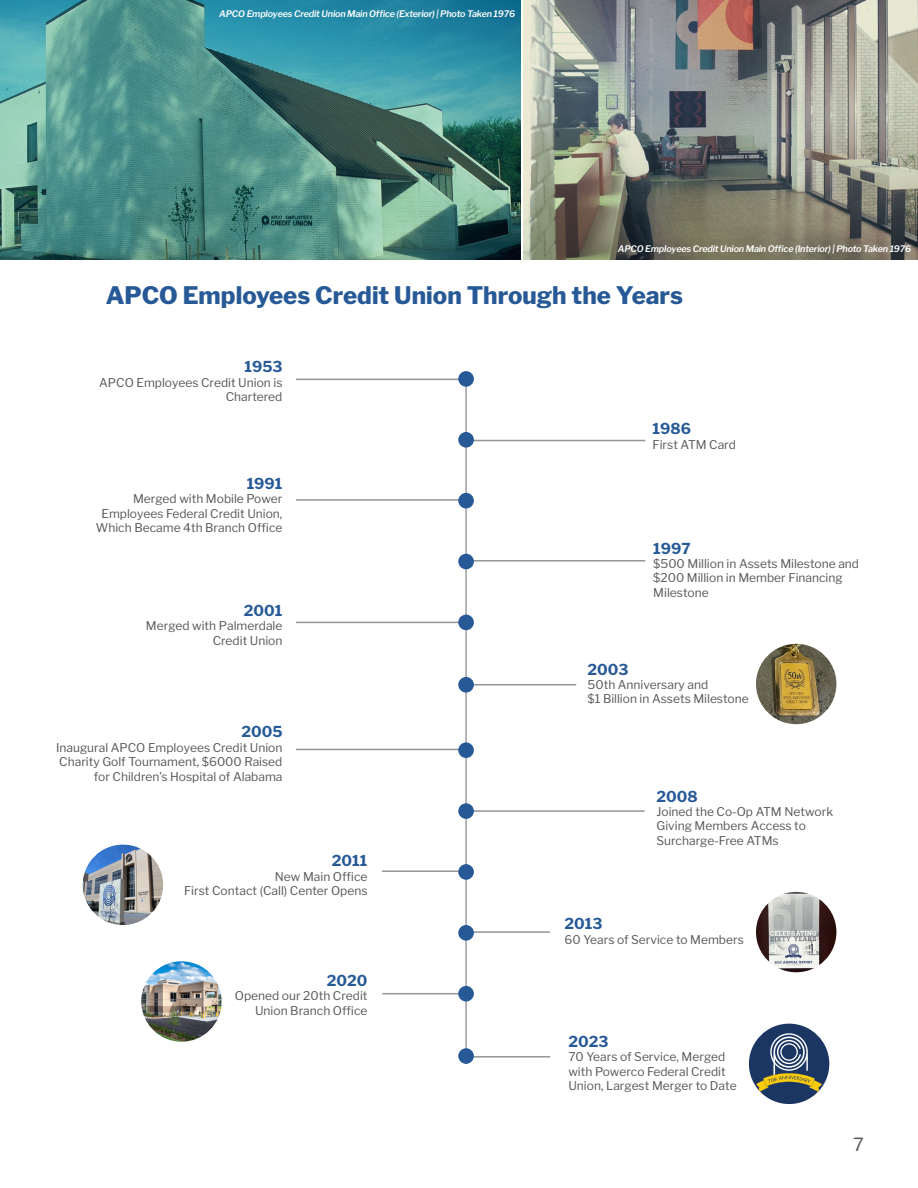
<style>
.page{position:relative;width:918px;height:1188px;background:#fff}
.page>*{position:absolute;margin:0;border:0;box-sizing:border-box;transform-origin:0 0}
.Paragraph_Style_1{font:800 24px "Libre Franklin";color:#265996}
.t1{font:18px "Libre Franklin";color:#58595b}
.t2{font:700 15px "Libre Franklin";color:#265996}
.t3{font:12px/14.4px "Libre Franklin";color:#57585a;text-align:right}
.t4{font:italic 600 9px "Libre Franklin";letter-spacing:-.02em;color:#fff}
</style>
<div class="page">
<hr style="left:468px;top:560px;width:177px;height:2px;background:#939598">
<hr style="left:465px;top:1056px;width:85px;height:2px;background:#939598">
<hr style="left:465px;top:810px;width:180px;height:2px;background:#939598">
<hr style="left:467px;top:684px;width:109px;height:1px;background:#939598">
<hr style="left:465px;top:931px;width:85px;height:2px;background:#939598">
<hr style="left:466px;top:440px;width:179px;height:1px;background:#939598">
<hr style="left:296px;top:379px;width:172px;height:1px;background:#939598">
<hr style="left:296px;top:499px;width:170px;height:2px;background:#939598">
<hr style="left:296px;top:622px;width:170px;height:1px;background:#939598">
<hr style="left:296px;top:749px;width:172px;height:1px;background:#939598">
<hr style="left:382px;top:870px;width:85px;height:2px;background:#939598">
<hr style="left:382px;top:993px;width:85px;height:1px;background:#939598">
<hr style="left:465px;top:382px;width:2px;height:682px;background:#939598">
<div style="left:458px;top:371px;width:16px;height:16px;background:#265996;border-radius:50%"></div>
<div style="left:458px;top:493px;width:16px;height:15px;background:#265996;border-radius:50%"></div>
<div style="left:458px;top:615px;width:16px;height:15px;background:#265996;border-radius:50%"></div>
<div style="left:458px;top:554px;width:16px;height:15px;background:#265996;border-radius:50%"></div>
<img style="left:756px;top:644px;width:80px;height:80px;border-radius:40px">
<img style="left:756px;top:892px;width:80px;height:80px;border-radius:40px">
<div style="left:749px;top:1024px;width:80px;height:80px;background:#1c3664;border-radius:50%"></div>
<svg style="left:756px;top:1033px;width:67px;height:60px"></svg>
<img style="left:83px;top:845px;width:80px;height:80px;border-radius:40px">
<img style="left:141px;top:961px;width:81px;height:81px;border-radius:40px">
<img style="left:0;top:0;width:521px;height:259px">
<img style="left:523px;top:0;width:395px;height:259px">
<div style="left:458px;top:432px;width:16px;height:16px;background:#265996;border-radius:50%"></div>
<div style="left:458px;top:677px;width:16px;height:16px;background:#265996;border-radius:50%"></div>
<div style="left:458px;top:742px;width:16px;height:16px;background:#265996;border-radius:50%"></div>
<div style="left:458px;top:864px;width:16px;height:16px;background:#265996;border-radius:50%"></div>
<div style="left:458px;top:986px;width:16px;height:16px;background:#265996;border-radius:50%"></div>
<div style="left:458px;top:925px;width:16px;height:16px;background:#265996;border-radius:50%"></div>
<div style="left:458px;top:803px;width:16px;height:16px;background:#265996;border-radius:50%"></div>
<div style="left:458px;top:1048px;width:16px;height:16px;background:#265996;border-radius:50%"></div>
<p class="t4" style="left:219px;top:9px;width:298px">APCO Employees Credit Union Main Office (Exterior) | Photo Taken 1976</p>
<p class="t4" style="left:618px;top:243px;width:295px">APCO Employees Credit Union Main Office (Interior) | Photo Taken 1976</p>
<p class="Paragraph_Style_1" style="left:106px;top:281px;width:579px">APCO Employees Credit Union Through the Years</p>
<p class="t2" style="left:244px;top:358px;width:40px">1953</p>
<p class="t3" style="left:99px;top:375px;width:185px">APCO Employees Credit Union is<br>Chartered</p>
<p class="t2" style="left:247px;top:474px;width:37px">1991</p>
<p class="t3" style="left:96px;top:492px;width:188px">Merged with Mobile Power<br>Employees Federal Credit Union,<br>Which Became 4th Branch Office</p>
<p class="t2" style="left:244px;top:602px;width:40px">2001</p>
<p class="t3" style="left:146px;top:619px;width:138px">Merged with Palmerdale</p>
<p class="t3" style="left:213px;top:633px;width:71px">Credit Union</p>
<p class="t2" style="left:241px;top:723px;width:43px">2005</p>
<p class="t3" style="left:56px;top:740px;width:228px">Inaugural APCO Employees Credit Union<br>Charity Golf Tournament, $6000 Raised for Children’s Hospital of Alabama</p>
<p class="t2" style="left:332px;top:852px;width:37px">2011</p>
<p class="t3" style="left:275px;top:869px;width:94px">New Main Office</p>
<p class="t3" style="left:184px;top:883px;width:185px">First Contact (Call) Center Opens</p>
<p class="t2" style="left:327px;top:971px;width:42px">2020</p>
<p class="t3" style="left:235px;top:989px;width:134px">Opened our 20th Credit<br>Union Branch Office</p>
<p class="t2" style="left:653px;top:420px;width:40px">1986</p>
<p class="t3" style="left:653px;top:437px;width:85px">First ATM Card</p>
<p class="t2" style="left:653px;top:539px;width:39px">1997</p>
<p class="t3" style="left:653px;top:556px;width:207px;text-align:left">$500 Million in Assets Milestone and $200 Million in Member Financing<br>Milestone</p>
<p class="t2" style="left:588px;top:660px;width:42px">2003</p>
<p class="t3" style="left:588px;top:677px;width:122px">50th Anniversary and</p>
<p class="t3" style="left:588px;top:692px;width:163px">$1 Billion in Assets Milestone</p>
<p class="t2" style="left:657px;top:787px;width:43px">2008</p>
<p class="t3" style="left:657px;top:804px;width:178px;text-align:left">Joined the Co-Op ATM Network<br>Giving Members Access to<br>Surcharge-Free ATMs</p>
<p class="t2" style="left:565px;top:915px;width:39px">2013</p>
<p class="t3" style="left:565px;top:932px;width:181px">60 Years of Service to Members</p>
<p class="t2" style="left:568px;top:1033px;width:41px">2023</p>
<p class="t3" style="left:568px;top:1050px;width:170px;text-align:left">70 Years of Service, Merged with Powerco Federal Credit<br>Union, Largest Merger to Date</p>
<p class="t1" style="left:853px;top:1134px;width:12px">7</p>
</div>
